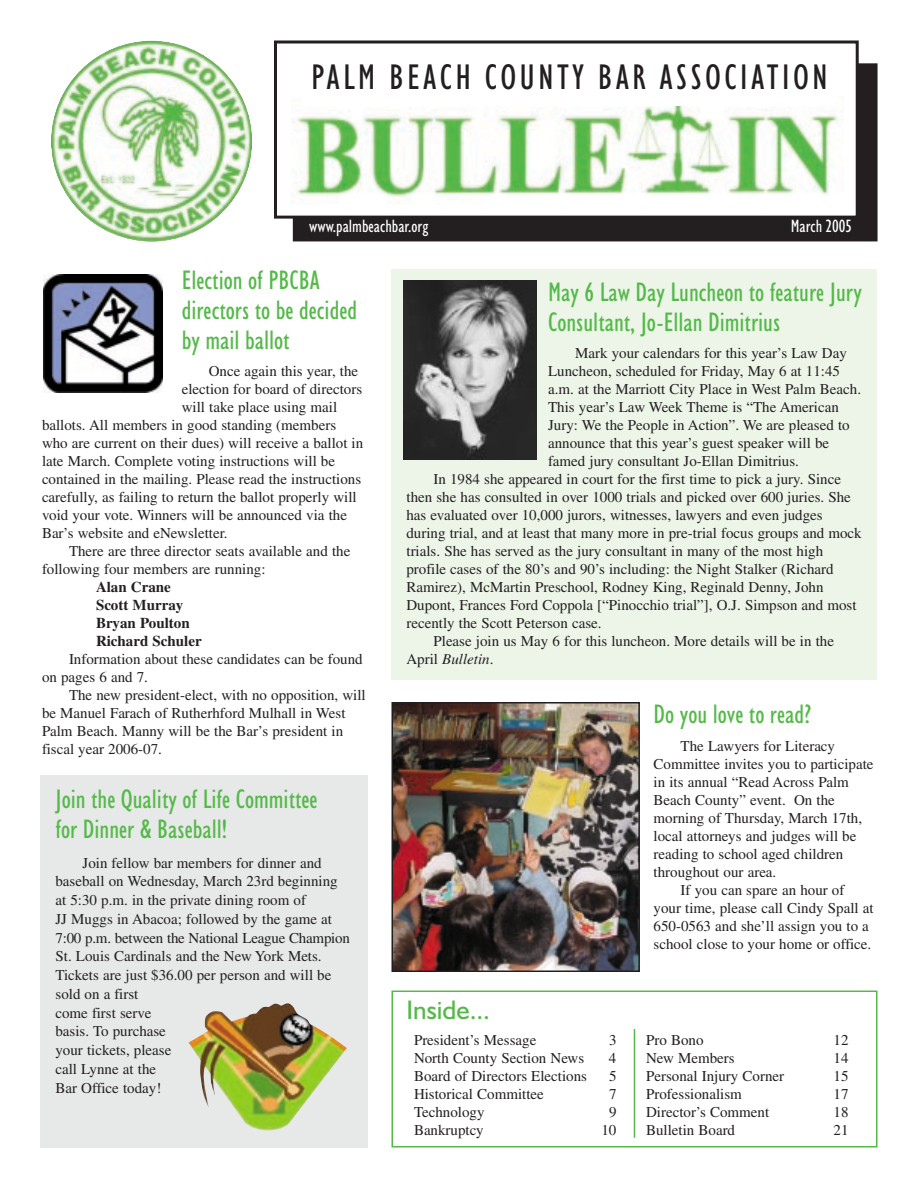
<style>
.page{position:relative;width:918px;height:1188px;background:#fff}
.page>*{position:absolute;margin:0;border:0;box-sizing:border-box;transform-origin:0 0}
.t1{font:condensed 36px "Humanist 521 BT";letter-spacing:.09em;color:#231f20}
.t2{font:condensed 27px/30px "Humanist 521 BT";color:#54b948}
.t3{font:27px "Humanist 521 BT";color:#54b948}
.t4{font:condensed 18px "Humanist 521 BT";color:#fff}
.t5{font:15px/18.8px "Times";color:#231f20}
.t6{font:700 15px/18px "Times";color:#231f20}
.t7{font:italic 15px "Times";color:#231f20}
.s1{font-style:normal}
</style>
<div class="page">
<div style="left:40px;top:775px;width:328px;height:372px;background:#e7e8e8"></div>
<div style="left:392px;top:269px;width:486px;height:411px;background:#ecf5e8"></div>
<div style="left:294px;top:65px;width:582px;height:175px;background:#231f20"></div>
<div style="left:293px;top:63px;width:585px;height:178px;border:3px solid #231f20"></div>
<div style="left:275px;top:42px;width:582px;height:175px;background:#fff"></div>
<div style="left:274px;top:41px;width:585px;height:178px;border:3px solid #231f20"></div>
<img style="left:292px;top:106px;width:551px;height:97px">
<img style="left:51px;top:41px;width:201px;height:201px;border-radius:50%">
<div style="left:392px;top:991px;width:485px;height:157px;border:2px solid #54b948"></div>
<hr style="left:634px;top:1029px;width:1px;height:109px;background:#54b948">
<img style="left:44px;top:275px;width:118px;height:118px">
<img style="left:404px;top:281px;width:132px;height:178px">
<img style="left:188px;top:1003px;width:159px;height:128px">
<img style="left:395px;top:705px;width:242px;height:264px">
<div style="left:392px;top:702px;width:248px;height:270px;border:2px solid #231f20"></div>
<h1 class="t1" style="left:311px;top:64px;width:518px">PALM BEACH COUNTY BAR ASSOCIATION</h1>
<p class="t4" style="left:309px;top:220px;width:121px">www.palmbeachbar.org</p>
<p class="t4" style="left:791px;top:220px;width:63px">March 2005</p>
<h2 class="t2" style="left:182px;top:267px;width:177px">Election of PBCBA directors to be decided by mail ballot</h2>
<p class="t5" style="left:209px;top:363px;width:151px">Once again this year, the</p>
<p class="t5" style="left:182px;top:381px;width:182px">election for board of directors</p>
<p class="t5" style="left:182px;top:399px;width:157px">will take place using mail</p>
<p class="t5" style="left:42px;top:417px;width:296px">ballots. All members in good standing (members</p>
<p class="t5" style="left:42px;top:435px;width:323px">who are current on their dues) will receive a ballot in</p>
<p class="t5" style="left:42px;top:453px;width:295px">late March. Complete voting instructions will be</p>
<p class="t5" style="left:42px;top:471px;width:321px">contained in the mailing. Please read the instructions</p>
<p class="t5" style="left:42px;top:489px;width:316px">carefully, as failing to return the ballot properly will</p>
<p class="t5" style="left:42px;top:507px;width:306px">void your vote. Winners will be announced via the</p>
<p class="t5" style="left:42px;top:525px;width:187px">Bar’s website and eNewsletter.</p>
<p class="t5" style="left:69px;top:543px;width:283px">There are three director seats available and the</p>
<p class="t5" style="left:42px;top:561px;width:225px">following four members are running:</p>
<p class="t6" style="left:96px;top:579px;width:107px">Alan Crane<br>Scott Murray<br>Bryan Poulton<br>Richard Schuler</p>
<p class="t5" style="left:42px;top:652px;width:322px;line-height:18px;text-indent:27px">Information about these candidates can be found on pages 6 and 7.</p>
<p class="t5" style="left:42px;top:688px;width:325px;line-height:18px;text-indent:27px">The new president-elect, with no opposition, will be Manuel Farach of Rutherhford Mulhall in West Palm Beach. Manny will be the Bar’s president in fiscal year 2006-07.</p>
<h2 class="t2" style="left:55px;top:787px;width:264px">Join the Quality of Life Committee for Dinner &amp; Baseball!</h2>
<p class="t5" style="left:55px;top:855px;width:296px;text-indent:27px">Join fellow bar members for dinner and baseball on Wednesday, March 23rd beginning at 5:30 p.m. in the private dining room of<br>JJ Muggs in Abacoa; followed by the game at<br>7:00 p.m. between the National League Champion<br>St. Louis Cardinals and the New York Mets.<br>Tickets are just $36.00 per person and will be sold on a first<br>come first serve<br>basis. To purchase<br>your tickets, please<br>call Lynne at the<br>Bar Office today!</p>
<h2 class="t2" style="left:548px;top:279px;width:315px">May 6 Law Day Luncheon to feature Jury<br>Consultant, Jo-Ellan Dimitrius</h2>
<p class="t5" style="left:575px;top:345px;width:273px">Mark your calendars for this year’s Law Day</p>
<p class="t5" style="left:548px;top:363px;width:293px">Luncheon, scheduled for Friday, May 6 at 11:45</p>
<p class="t5" style="left:548px;top:381px;width:315px">a.m. at the Marriott City Place in West Palm Beach.</p>
<p class="t5" style="left:548px;top:399px;width:292px">This year’s Law Week Theme is “The American</p>
<p class="t5" style="left:548px;top:417px;width:303px">Jury: We the People in Action”. We are pleased to</p>
<p class="t5" style="left:548px;top:435px;width:283px">announce that this year’s guest speaker will be</p>
<p class="t5" style="left:548px;top:453px;width:252px">famed jury consultant Jo-Ellan Dimitrius.</p>
<p class="t5" style="left:433px;top:471px;width:409px">In 1984 she appeared in court for the first time to pick a jury. Since</p>
<p class="t5" style="left:406px;top:489px;width:446px">then she has consulted in over 1000 trials and picked over 600 juries. She</p>
<p class="t5" style="left:406px;top:507px;width:418px">has evaluated over 10,000 jurors, witnesses, lawyers and even judges</p>
<p class="t5" style="left:406px;top:525px;width:457px">during trial, and at least that many more in pre-trial focus groups and mock</p>
<p class="t5" style="left:406px;top:543px;width:418px">trials. She has served as the jury consultant in many of the most high</p>
<p class="t5" style="left:406px;top:561px;width:429px">profile cases of the 80’s and 90’s including: the Night Stalker (Richard</p>
<p class="t5" style="left:406px;top:579px;width:419px">Ramirez), McMartin Preschool, Rodney King, Reginald Denny, John</p>
<p class="t5" style="left:406px;top:597px;width:452px">Dupont, Frances Ford Coppola [“Pinocchio trial”], O.J. Simpson and most</p>
<p class="t5" style="left:406px;top:615px;width:197px">recently the Scott Peterson case.</p>
<p class="t5" style="left:433px;top:633px;width:402px">Please join us May 6 for this luncheon. More details will be in the</p>
<p class="t7" style="left:406px;top:654px;width:89px"><span class="s1">April</span> Bulletin<span class="s1">.</span></p>
<h2 class="t3" style="left:406px;top:1000px;width:85px">Inside...</h2>
<p class="t5" style="left:414px;top:1032px;width:124px">President’s Message</p>
<p class="t5" style="left:609px;top:1032px;width:9px">3</p>
<p class="t5" style="left:414px;top:1050px;width:172px">North County Section News</p>
<p class="t5" style="left:609px;top:1050px;width:9px">4</p>
<p class="t5" style="left:414px;top:1068px;width:175px">Board of Directors Elections</p>
<p class="t5" style="left:609px;top:1068px;width:9px">5</p>
<p class="t5" style="left:414px;top:1086px;width:131px">Historical Committee</p>
<p class="t5" style="left:609px;top:1086px;width:9px">7</p>
<p class="t5" style="left:414px;top:1104px;width:72px">Technology</p>
<p class="t5" style="left:609px;top:1104px;width:9px">9</p>
<p class="t5" style="left:414px;top:1122px;width:71px">Bankruptcy</p>
<p class="t5" style="left:601px;top:1122px;width:16px">10</p>
<h2 class="t2" style="left:654px;top:702px;width:159px">Do you love to read?</h2>
<p class="t5" style="left:681px;top:738px;width:156px">The Lawyers for Literacy</p>
<p class="t5" style="left:654px;top:756px;width:222px">Committee invites you to participate</p>
<p class="t5" style="left:654px;top:774px;width:197px">in its annual “Read Across Palm</p>
<p class="t5" style="left:654px;top:792px;width:183px">Beach County” event. On the</p>
<p class="t5" style="left:654px;top:810px;width:210px">morning of Thursday, March 17th,</p>
<p class="t5" style="left:654px;top:828px;width:204px">local attorneys and judges will be</p>
<p class="t5" style="left:654px;top:846px;width:191px">reading to school aged children</p>
<p class="t5" style="left:654px;top:864px;width:124px">throughout our area.</p>
<p class="t5" style="left:681px;top:882px;width:165px">If you can spare an hour of</p>
<p class="t5" style="left:654px;top:900px;width:222px">your time, please call Cindy Spall at</p>
<p class="t5" style="left:654px;top:918px;width:217px">650-0563 and she’ll assign you to a</p>
<p class="t5" style="left:654px;top:936px;width:219px">school close to your home or office.</p>
<p class="t5" style="left:646px;top:1032px;width:59px">Pro Bono</p>
<p class="t5" style="left:834px;top:1032px;width:16px">12</p>
<p class="t5" style="left:646px;top:1050px;width:90px">New Members</p>
<p class="t5" style="left:834px;top:1050px;width:16px">14</p>
<p class="t5" style="left:646px;top:1068px;width:140px">Personal Injury Corner</p>
<p class="t5" style="left:834px;top:1068px;width:16px">15</p>
<p class="t5" style="left:646px;top:1086px;width:97px">Professionalism</p>
<p class="t5" style="left:834px;top:1086px;width:16px">17</p>
<p class="t5" style="left:646px;top:1104px;width:125px">Director’s Comment</p>
<p class="t5" style="left:834px;top:1104px;width:16px">18</p>
<p class="t5" style="left:646px;top:1122px;width:91px">Bulletin Board</p>
<p class="t5" style="left:834px;top:1122px;width:16px">21</p>
</div>
